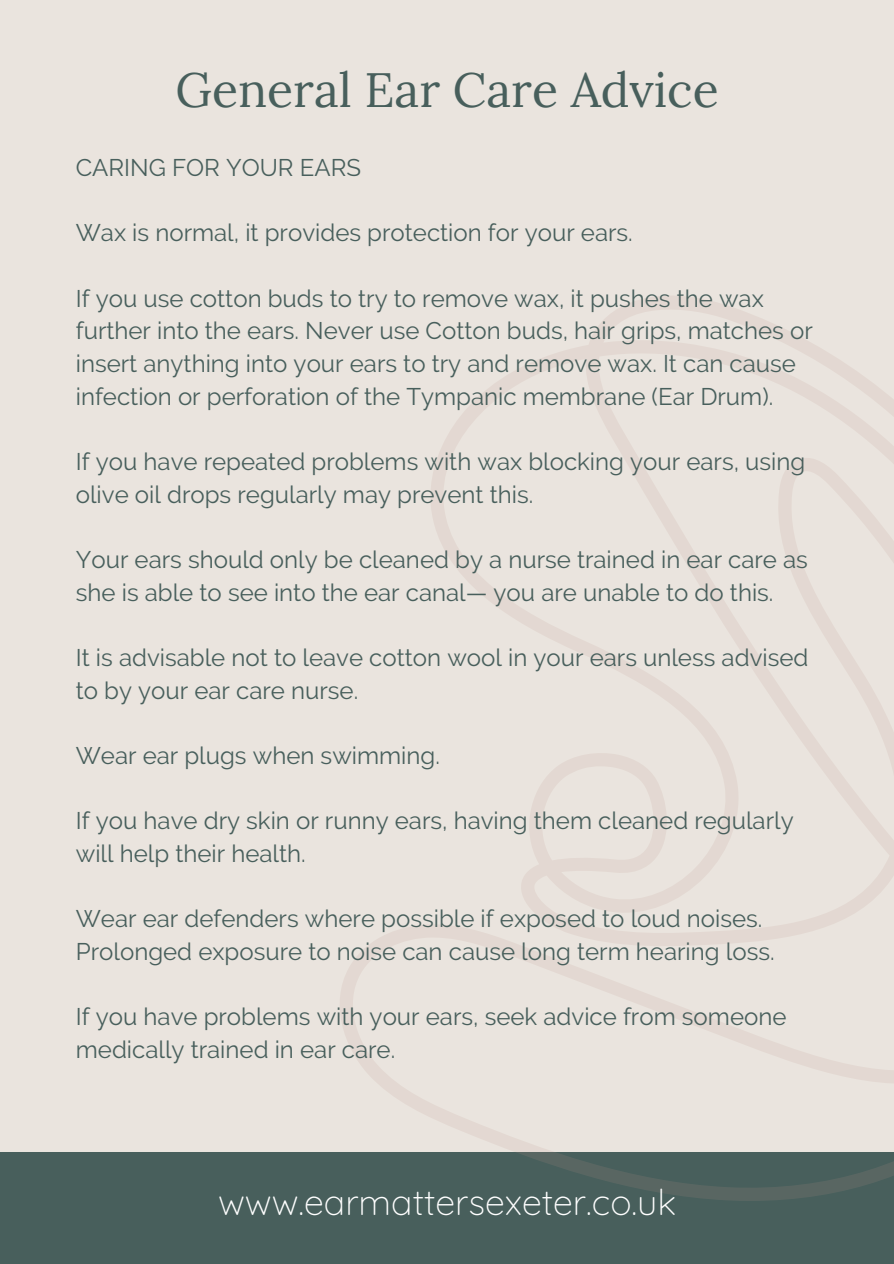
<style>
.page{position:relative;width:894px;height:1264px;background:#fff}
.page>*{position:absolute;margin:0;border:0;box-sizing:border-box;transform-origin:0 0}
.t1{font:48px "Lora";color:#485f5c}
.t2{font:300 36px "Quicksand";color:#fff}
.t3{font:24px/32.7px "Raleway";color:#485f5c}
</style>
<div class="page">
<div style="left:0;top:0;width:893px;height:1263px;background:#eae4de"></div>
<div style="left:0;top:1151px;width:893px;height:112px;background:#485f5c"></div>
<svg style="left:339px;top:296px;width:554px;height:904px"></svg>
<p class="t1" style="left:175px;top:58px;width:545px">General Ear Care Advice</p>
<p class="t3" style="left:76px;top:151px;width:286px">CARING FOR YOUR EARS</p>
<p class="t3" style="left:76px;top:216px;width:558px">Wax is normal, it provides protection for your ears.</p>
<p class="t3" style="left:76px;top:282px;width:738px">If you use cotton buds to try to remove wax, it pushes the wax further into the ears. Never use Cotton buds, hair grips, matches or insert anything into your ears to try and remove wax. It can cause infection or perforation of the Tympanic membrane (Ear Drum).</p>
<p class="t3" style="left:76px;top:445px;width:730px">If you have repeated problems with wax blocking your ears, using olive oil drops regularly may prevent this.</p>
<p class="t3" style="left:76px;top:543px;width:733px">Your ears should only be cleaned by a nurse trained in ear care as she is able to see into the ear canal— you are unable to do this.</p>
<p class="t3" style="left:76px;top:641px;width:734px">It is advisable not to leave cotton wool in your ears unless advised to by your ear care nurse.</p>
<p class="t3" style="left:76px;top:739px;width:365px">Wear ear plugs when swimming.</p>
<p class="t3" style="left:76px;top:804px;width:719px">If you have dry skin or runny ears, having them cleaned regularly will help their health.</p>
<p class="t3" style="left:76px;top:902px;width:700px">Wear ear defenders where possible if exposed to loud noises.<br>Prolonged exposure to noise can cause long term hearing loss.</p>
<p class="t3" style="left:76px;top:1000px;width:712px">If you have problems with your ears, seek advice from someone medically trained in ear care.</p>
<p class="t2" style="left:218px;top:1178px;width:459px">www.earmattersexeter.co.uk</p>
</div>
